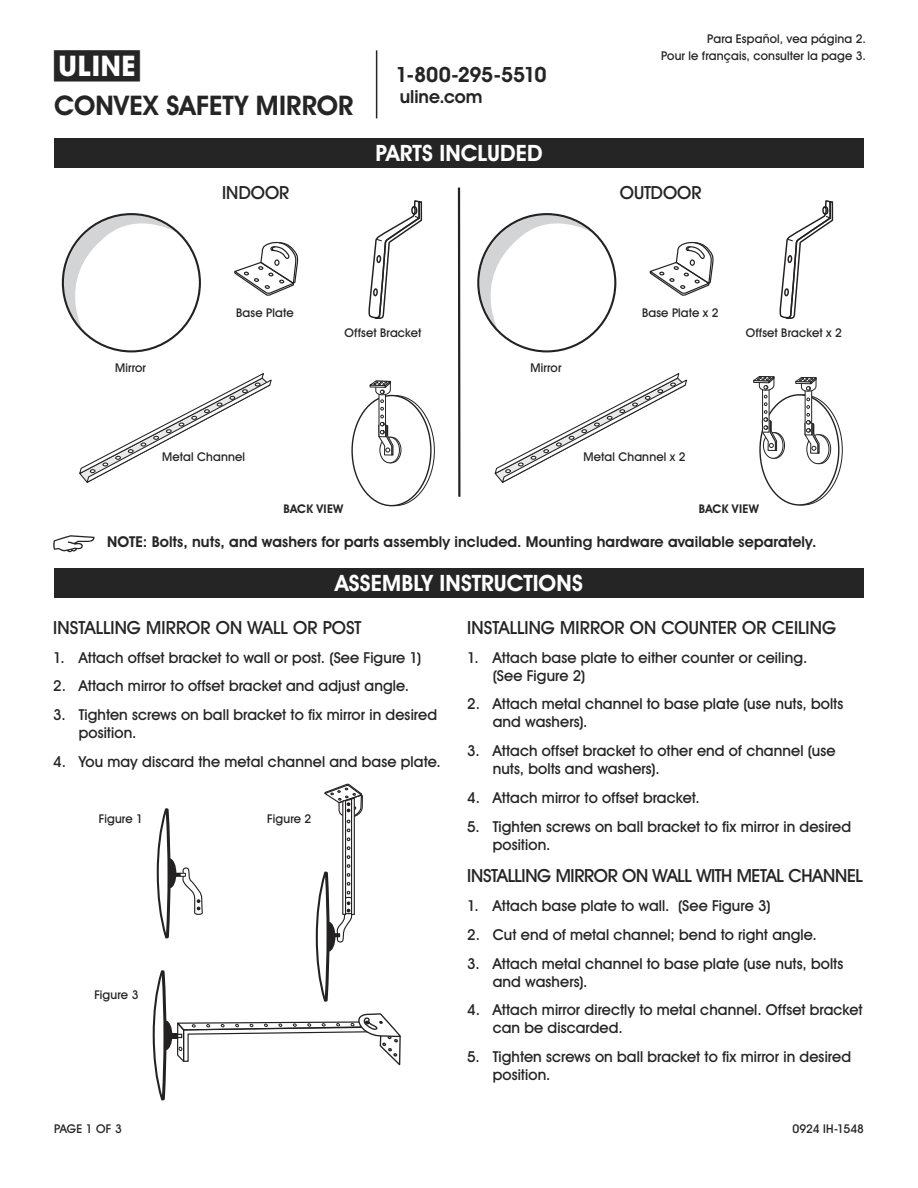
<style>
.page{position:relative;width:918px;height:1188px;background:#fff}
.page>*{position:absolute;margin:0;border:0;box-sizing:border-box;transform-origin:0 0}
.t1{font:700 28.5px "Uline Two Knine";color:#252525}
.t2{font:700 27px "Uline Two Knine";letter-spacing:.005em;color:#252525}
.t3{font:700 22.5px "Uline Two Knine";letter-spacing:.005em;color:#fff}
.t4{font:700 21px "Uline Two Knine";letter-spacing:-.02em;color:#252525}
.t5{font:18px "Uline Two Knine";letter-spacing:-.005em;color:#252525}
.t6{font:700 18px "Uline Two Knine";color:#252525}
.t7{font:15px/18px "Uline Two Knine";letter-spacing:.005em;color:#252525}
.t8{font:700 15px "Uline Two Knine";letter-spacing:.005em;color:#252525}
.t9{font:12px/16.8px "Uline Two Knine";letter-spacing:.015em;color:#252525;text-align:right}
.t10{font:700 12px "Uline Two Knine";letter-spacing:.02em;color:#252525}
.t11{font:12px "Uline Two Knine";letter-spacing:-.005em;color:#252525}
</style>
<div class="page">
<hr style="left:376px;top:50px;width:1px;height:68px;background:#252525">
<svg style="left:61px;top:213px;width:116px;height:128px"></svg>
<svg style="left:477px;top:213px;width:116px;height:128px"></svg>
<svg style="left:234px;top:241px;width:65px;height:55px"></svg>
<svg style="left:649px;top:241px;width:65px;height:55px"></svg>
<svg style="left:368px;top:200px;width:55px;height:119px"></svg>
<svg style="left:779px;top:200px;width:55px;height:119px"></svg>
<svg style="left:79px;top:373px;width:193px;height:110px"></svg>
<svg style="left:494px;top:373px;width:193px;height:110px"></svg>
<hr style="left:458px;top:188px;width:2px;height:309px;background:#252525">
<div style="left:54px;top:138px;width:810px;height:30px;background:#252525"></div>
<svg style="left:53px;top:535px;width:41px;height:17px"></svg>
<div style="left:54px;top:568px;width:810px;height:30px;background:#252525"></div>
<div style="left:381px;top:437px;width:20px;height:26px;border:1px solid #242122;border-radius:50%"></div>
<div style="left:380px;top:437px;width:19px;height:26px;background:#fff;border-radius:50%"></div>
<div style="left:380px;top:437px;width:20px;height:26px;border:1px solid #242122;border-radius:50%"></div>
<svg style="left:369px;top:380px;width:25px;height:76px"></svg>
<div style="left:765px;top:432px;width:20px;height:27px;border:1px solid #242122;border-radius:50%"></div>
<svg style="left:763px;top:433px;width:20px;height:25px"></svg>
<div style="left:763px;top:432px;width:20px;height:27px;border:1px solid #242122;border-radius:50%"></div>
<div style="left:808px;top:434px;width:23px;height:30px;border:1px solid #242122;border-radius:50%"></div>
<div style="left:807px;top:435px;width:22px;height:29px;background:#fff;border-radius:50%"></div>
<div style="left:806px;top:434px;width:23px;height:30px;border:1px solid #242122;border-radius:50%"></div>
<svg style="left:753px;top:376px;width:24px;height:75px"></svg>
<svg style="left:794px;top:377px;width:26px;height:77px"></svg>
<svg style="left:152px;top:783px;width:249px;height:318px"></svg>
<h1 class="t1" style="left:54px;top:49px;width:87px">π</h1>
<h2 class="t2" style="left:54px;top:89px;width:301px">CONVEX SAFETY MIRROR</h2>
<h3 class="t4" style="left:396px;top:62px;width:152px">1-800-295-5510</h3>
<p class="t6" style="left:400px;top:86px;width:84px">uline.com</p>
<h3 class="t3" style="left:375px;top:140px;width:169px">PARTS INCLUDED</h3>
<p class="t9" style="left:661px;top:30px;width:206px">Para Español, vea página 2.<br>Pour le français, consulter la page 3.</p>
<p class="t5" style="left:222px;top:182px;width:69px">INDOOR</p>
<p class="t5" style="left:620px;top:182px;width:84px">OUTDOOR</p>
<p class="t9" style="left:236px;top:304px;width:59px">Base Plate</p>
<p class="t9" style="left:642px;top:304px;width:78px">Base Plate x 2</p>
<p class="t9" style="left:345px;top:324px;width:78px">Offset Bracket</p>
<p class="t9" style="left:746px;top:324px;width:98px">Offset Bracket x 2</p>
<p class="t9" style="left:115px;top:359px;width:32px">Mirror</p>
<p class="t9" style="left:531px;top:359px;width:32px">Mirror</p>
<p class="t9" style="left:162px;top:448px;width:84px">Metal Channel</p>
<p class="t9" style="left:584px;top:448px;width:104px">Metal Channel x 2</p>
<p class="t10" style="left:284px;top:501px;width:61px">BACK VIEW</p>
<p class="t10" style="left:699px;top:501px;width:61px">BACK VIEW</p>
<p class="t8" style="left:107px;top:532px;width:711px">NOTE: Bolts, nuts, and washers for parts assembly included. Mounting hardware available separately.</p>
<h3 class="t3" style="left:335px;top:570px;width:249px">ASSEMBLY INSTRUCTIONS</h3>
<p class="t5" style="left:53px;top:616px;width:310px">INSTALLING MIRROR ON WALL OR POST</p>
<p class="t7" style="left:53px;top:648px;width:370px">1. Attach offset bracket to wall or post. (See Figure 1)</p>
<p class="t7" style="left:53px;top:677px;width:357px">2. Attach mirror to offset bracket and adjust angle.</p>
<p class="t7" style="left:79px;top:706px;width:360px;text-indent:-26px">3. Tighten screws on ball bracket to fix mirror in desired position.</p>
<p class="t7" style="left:53px;top:752px;width:389px">4. You may discard the metal channel and base plate.</p>
<p class="t9" style="left:99px;top:811px;width:46px">Figure 1</p>
<p class="t9" style="left:267px;top:811px;width:46px">Figure 2</p>
<p class="t9" style="left:94px;top:986px;width:46px">Figure 3</p>
<p class="t5" style="left:467px;top:616px;width:371px">INSTALLING MIRROR ON COUNTER OR CEILING</p>
<p class="t7" style="left:493px;top:648px;width:316px;text-indent:-26px">1. Attach base plate to either counter or ceiling. (See Figure 2)</p>
<p class="t7" style="left:493px;top:695px;width:352px;text-indent:-26px">2. Attach metal channel to base plate (use nuts, bolts and washers).</p>
<p class="t7" style="left:493px;top:742px;width:344px;text-indent:-26px">3. Attach offset bracket to other end of channel (use nuts, bolts and washers).</p>
<p class="t7" style="left:467px;top:788px;width:234px">4. Attach mirror to offset bracket.</p>
<p class="t7" style="left:493px;top:817px;width:360px;text-indent:-26px">5. Tighten screws on ball bracket to fix mirror in desired position.</p>
<p class="t5" style="left:467px;top:865px;width:397px">INSTALLING MIRROR ON WALL WITH METAL CHANNEL</p>
<p class="t7" style="left:467px;top:896px;width:305px">1. Attach base plate to wall. (See Figure 3)</p>
<p class="t7" style="left:467px;top:925px;width:351px">2. Cut end of metal channel; bend to right angle.</p>
<p class="t7" style="left:493px;top:954px;width:352px;text-indent:-26px">3. Attach metal channel to base plate (use nuts, bolts and washers).</p>
<p class="t7" style="left:493px;top:1001px;width:371px;text-indent:-26px">4. Attach mirror directly to metal channel. Offset bracket can be discarded.</p>
<p class="t7" style="left:493px;top:1048px;width:360px;text-indent:-26px">5. Tighten screws on ball bracket to fix mirror in desired position.</p>
<p class="t9" style="left:54px;top:1120px;width:69px">PAGE 1 OF 3</p>
<p class="t11" style="left:792px;top:1122px;width:73px">0924 IH-1548</p>
</div>
